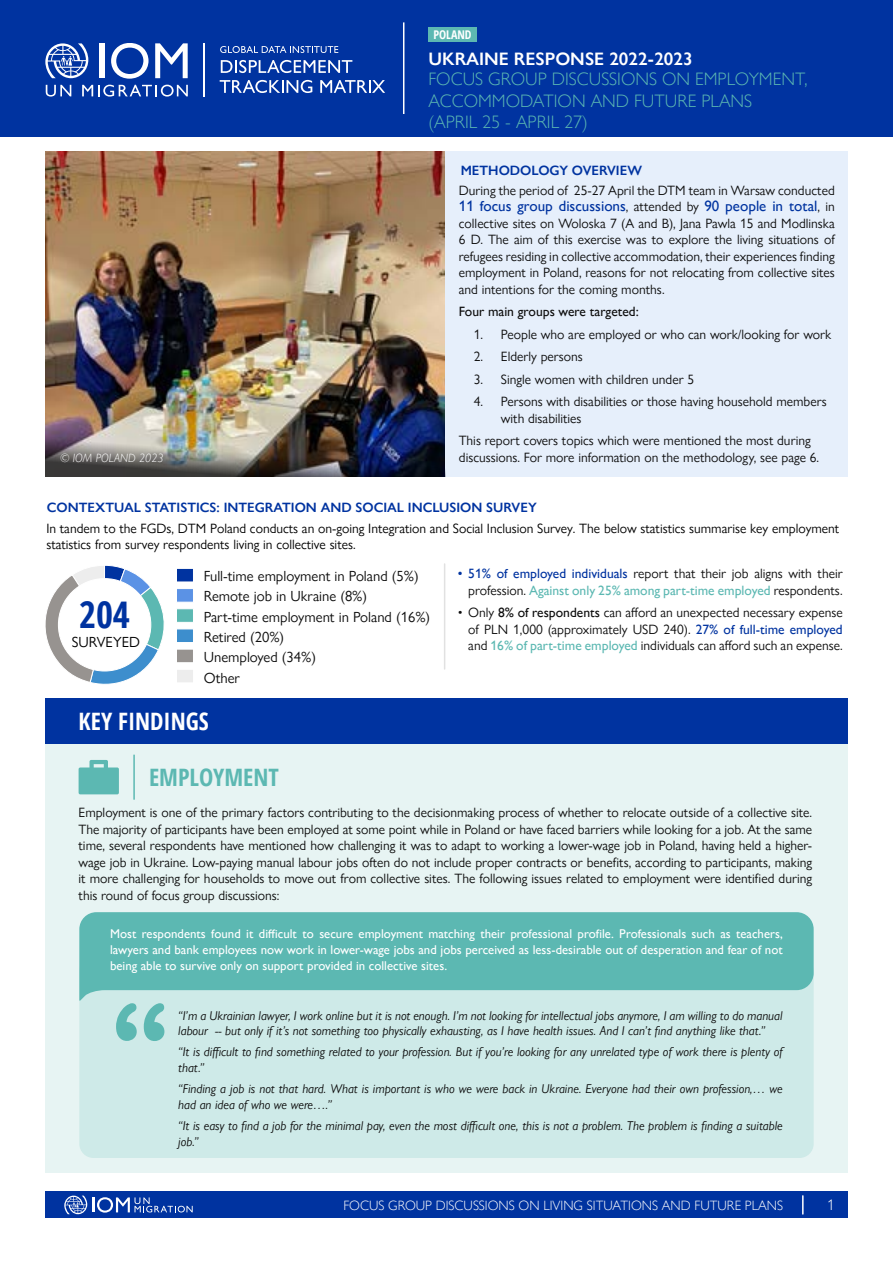
<style>
.page{position:relative;width:893px;height:1263px;background:#fff}
.page>*{position:absolute;margin:0;border:0;box-sizing:border-box;transform-origin:0 0}
.t1{font:129px "Arial Rounded MT Bold";color:#5cb8b2}
.t2{font:700 condensed 36.75px "Open Sans";color:#0033a0}
.t3{font:700 condensed 24px "Open Sans";color:#fff}
.t4{font:700 condensed 24px "Open Sans";color:#5cb8b2}
.t5{font:300 18px/21.6px "Gill Sans Nova";color:#5cb8b2}
.t6{font:600 18px "Gill Sans Nova";color:#fff}
.t7{font:500 15px "Gill Sans Nova";color:#0033a0}
.t8{font:300 15px "Gill Sans Nova";color:#fff}
.t9{font:14.7px/20.4px "Gill Sans Nova";color:#0d0d0d}
.t10{font:14.7px "Gill Sans Nova";color:#000}
.t11{font:13.5px/16.5px "Gill Sans Nova";color:#0d0d0d;text-align:justify}
.t12{font:13.5px/16.2px "Gill Sans Nova";color:#000}
.t13{font:600 13.5px "Gill Sans Nova";color:#0033a0}
.t14{font:300 13.5px "Gill Sans Nova";color:#fff}
.t15{font:500 13.5px "Gill Sans Nova";color:#0d0d0d}
.t16{font:italic 12.75px/15.6px "Gill Sans Nova";color:#0d0d0d}
.t17{font:500 12.75px/15.6px "Gill Sans Nova";color:#fff;text-align:justify}
.t18{font:italic 300 12px "Gill Sans Nova";color:#fff}
.t19{font:700 condensed 12px "Open Sans";color:#fff}
.s1{font-weight:400;font-size:13.5px;color:#0d0d0d}
.s2{font-weight:500;color:#0033a0}
.s3{font-weight:500;color:#5cb8b2}
.s4{font-weight:500}
</style>
<div class="page">
<div style="left:45px;top:1192px;width:803px;height:26px;background:#0033a0"></div>
<svg style="left:802px;top:1196px;width:2px;height:18px"></svg>
<svg style="left:64px;top:1195px;width:129px;height:19px"></svg>
<div style="left:176px;top:669px;width:18px;height:14px;background:#ededed;border:1px solid #fff"></div>
<div style="left:176px;top:588px;width:18px;height:15px;background:#5b92e5;border:1px solid #fff"></div>
<div style="left:176px;top:608px;width:18px;height:15px;background:#5cb8b2;border:1px solid #fff"></div>
<div style="left:176px;top:628px;width:18px;height:15px;background:#3d8ecd;border:1px solid #fff"></div>
<div style="left:176px;top:649px;width:18px;height:14px;background:#979390;border:1px solid #fff"></div>
<div style="left:176px;top:568px;width:18px;height:14px;background:#0033a0;border:1px solid #fff"></div>
<svg style="left:45px;top:565px;width:119px;height:120px"></svg>
<div style="left:58px;top:579px;width:93px;height:92px;background:#fff;border-radius:50%"></div>
<div style="left:45px;top:706px;width:803px;height:467px;background:#e7f4f3"></div>
<div style="left:45px;top:698px;width:803px;height:45px;background:#0033a0"></div>
<img style="left:45px;top:151px;width:401px;height:326px">
<div style="left:0;top:0;width:893px;height:136px;background:#0033a0"></div>
<hr style="left:203px;top:43px;width:2px;height:53px;background:#fff">
<div style="left:99px;top:43px;width:5px;height:35px;background:#fff"></div>
<svg style="left:111px;top:43px;width:38px;height:36px"></svg>
<svg style="left:155px;top:43px;width:33px;height:35px"></svg>
<svg style="left:46px;top:85px;width:25px;height:12px"></svg>
<svg style="left:82px;top:85px;width:106px;height:12px"></svg>
<svg style="left:45px;top:43px;width:43px;height:35px"></svg>
<svg style="left:221px;top:60px;width:131px;height:13px"></svg>
<svg style="left:220px;top:80px;width:92px;height:13px"></svg>
<svg style="left:320px;top:80px;width:65px;height:13px"></svg>
<svg style="left:220px;top:46px;width:118px;height:7px"></svg>
<hr style="left:403px;top:22px;width:1px;height:92px;background:#fff">
<div style="left:428px;top:27px;width:49px;height:15px;background:#5cb8b2"></div>
<div style="left:446px;top:151px;width:402px;height:326px;background:#e6effb"></div>
<hr style="left:444px;top:564px;width:1px;height:105px;background:#e1e1e1">
<svg style="left:79px;top:760px;width:40px;height:34px"></svg>
<hr style="left:133px;top:755px;width:2px;height:45px;background:#5cb8b2">
<div style="left:79px;top:957px;width:735px;height:201px;background:#ceeae8;border-radius:14px"></div>
<svg style="left:79px;top:912px;width:735px;height:89px;background:#6abeb8"></svg>
<img style="left:45px;top:409px;width:400px;height:68px">
<p class="t19" style="left:433px;top:26px;width:40px">POLAND</p>
<h3 class="t6" style="left:428px;top:47px;width:266px">UKRAINE RESPONSE 2022-2023</h3>
<h3 class="t5" style="left:428px;top:68px;width:380px">FOCUS GROUP DISCUSSIONS ON EMPLOYMENT,<br>ACCOMMODATION AND FUTURE PLANS<br>(APRIL 25 - APRIL 27)</h3>
<p class="t13" style="left:461px;top:162px;width:183px">METHODOLOGY OVERVIEW</p>
<p class="t11" style="left:459px;top:182px;width:377px">During the period of 25-27 April the DTM team in Warsaw conducted</p>
<p class="t7" style="left:459px;top:197px;width:377px">11 focus group discussions<span class="s1">, attended by</span> 90 people in total<span class="s1">, in</span></p>
<p class="t11" style="left:459px;top:215px;width:377px">collective sites on Woloska 7 (A and B), Jana Pawla 15 and Modlinska 6 D. The aim of this exercise was to explore the living situations of refugees residing in collective accommodation, their experiences finding employment in Poland, reasons for not relocating from collective sites and intentions for the coming months.</p>
<p class="t15" style="left:459px;top:304px;width:182px">Four main groups were targeted:</p>
<p class="t11" style="left:474px;top:326px;width:359px">1. People who are employed or who can work/looking for work</p>
<p class="t11" style="left:474px;top:348px;width:110px">2. Elderly persons</p>
<p class="t11" style="left:474px;top:371px;width:222px">3. Single women with children under 5</p>
<p class="t11" style="left:501px;top:393px;width:327px;text-indent:-27px">4. Persons with disabilities or those having household members with disabilities</p>
<p class="t11" style="left:459px;top:432px;width:362px">This report covers topics which were mentioned the most during discussions. For more information on the methodology, see page 6.</p>
<p class="t13" style="left:47px;top:500px;width:491px">CONTEXTUAL STATISTICS: INTEGRATION AND SOCIAL INCLUSION SURVEY</p>
<p class="t18" style="left:60px;top:451px;width:105px">© IOM POLAND 2023</p>
<p class="t12" style="left:46px;top:520px;width:794px">In tandem to the FGDs, DTM Poland conducts an on-going Integration and Social Inclusion Survey. The below statistics summarise key employment statistics from survey respondents living in collective sites.</p>
<h2 class="t2" style="left:79px;top:589px;width:52px">204</h2>
<p class="t10" style="left:72px;top:633px;width:70px">SURVEYED</p>
<p class="t9" style="left:204px;top:566px;width:228px">Full-time employment in Poland (5%)<br>Remote job in Ukraine (8%)<br>Part-time employment in Poland (16%)<br>Retired (20%)<br>Unemployed (34%)<br>Other</p>
<h3 class="t3" style="left:79px;top:704px;width:132px">KEY FINDINGS</h3>
<h3 class="t4" style="left:149px;top:761px;width:131px">EMPLOYMENT</h3>
<p class="t11" style="left:458px;top:565px;width:386px;text-align:right"><span class="s2">• 51% of employed individuals</span> report that their job aligns with their profession. <span class="s3">Against only 25% among part-time employed</span> respondents.</p>
<p class="t11" style="left:468px;top:604px;width:376px;text-indent:-11px">• Only <span class="s4">8% of respondents</span> can afford an unexpected necessary expense of PLN 1,000 (approximately USD 240). <span class="s2">27% of full-time employed </span>and <span class="s3">16% of part-time employed</span> individuals can afford such an expense.</p>
<p class="t11" style="left:79px;top:804px;width:735px">Employment is one of the primary factors contributing to the decisionmaking process of whether to relocate outside of a collective site.<br>The majority of participants have been employed at some point while in Poland or have faced barriers while looking for a job. At the same time, several respondents have mentioned how challenging it was to adapt to working a lower-wage job in Poland, having held a higher&shy;wage job in Ukraine. Low-paying manual labour jobs often do not include proper contracts or benefits, according to participants, making it more challenging for households to move out from collective sites. The following issues related to employment were identified during this round of focus group discussions:</p>
<p class="t17" style="left:110px;top:926px;width:674px">Most respondents found it difficult to secure employment matching their professional profile. Professionals such as teachers, lawyers and bank employees now work in lower-wage jobs and jobs perceived as less-desirable out of desperation and fear of not being able to survive only on support provided in collective sites.</p>
<p class="t16" style="left:178px;top:1007px;width:606px">“I’m a Ukrainian lawyer, I work online but it is not enough. I’m not looking for intellectual jobs anymore, I am willing to do manual labour -- but only if it’s not something too physically exhausting, as I have health issues. And I can’t find anything like that.”</p>
<p class="t16" style="left:178px;top:1044px;width:606px">“It is difficult to find something related to your profession. But if you’re looking for any unrelated type of work there is plenty of that.”</p>
<p class="t16" style="left:178px;top:1081px;width:606px">“Finding a job is not that hard. What is important is who we were back in Ukraine. Everyone had their own profession,… we had an idea of who we were….”</p>
<p class="t16" style="left:178px;top:1118px;width:606px">“It is easy to find a job for the minimal pay, even the most difficult one, this is not a problem. The problem is finding a suitable job.”</p>
<h1 class="t1" style="left:110px;top:975px;width:61px">“</h1>
<p class="t14" style="left:343px;top:1198px;width:441px">FOCUS GROUP DISCUSSIONS ON LIVING SITUATIONS AND FUTURE PLANS</p>
<p class="t8" style="left:827px;top:1197px;width:9px">1</p>
</div>
